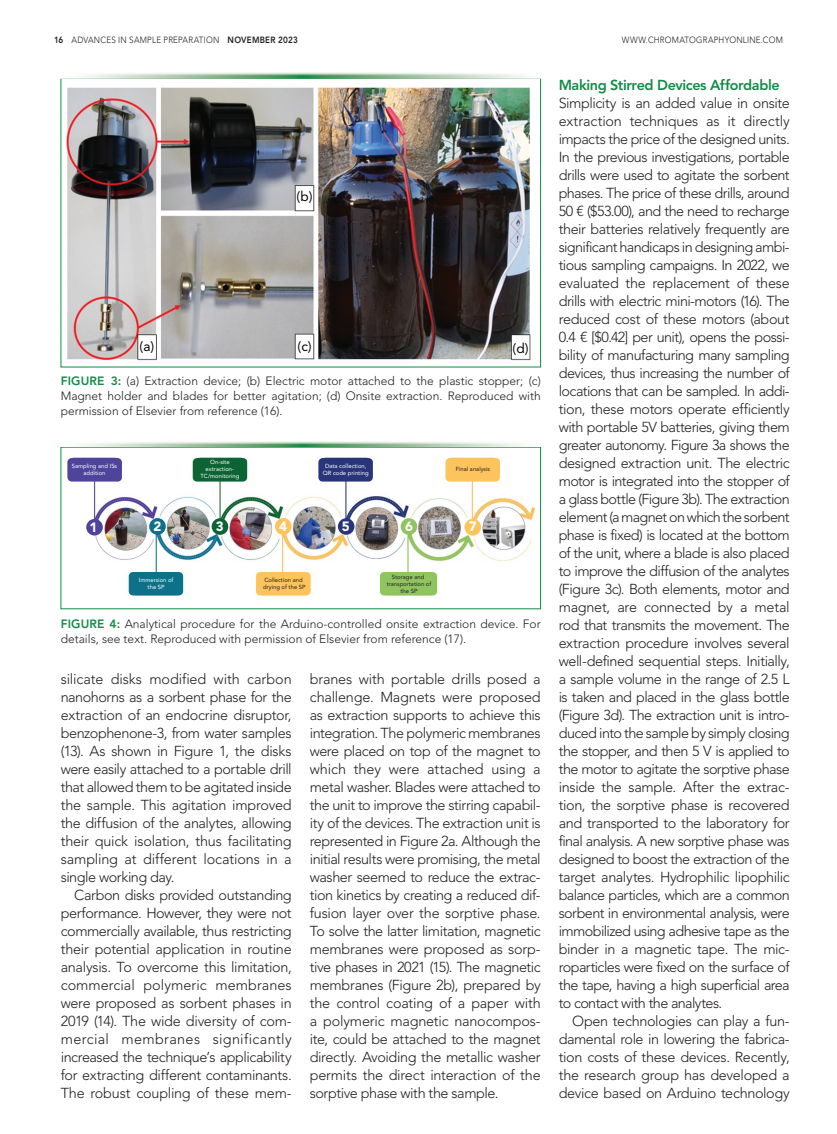
<style>
.page{position:relative;width:837px;height:1134px;background:#fff}
.page>*{position:absolute;margin:0;border:0;box-sizing:border-box;transform-origin:0 0}
.text_noindent{font:300 14.4px/18px "Avenir LT Std";letter-spacing:-.04em;color:#231f20;text-align:justify}
.text{font:300 14.4px/18px "Avenir LT Std";letter-spacing:-.02em;color:#231f20;text-align:justify}
.subhead{font:800 14.4px "Avenir LT Std";letter-spacing:-.03em;color:#128c47}
.t1{font:13.65px "Avenir LT Std";color:#040503}
.t2{font:900 13.35px "Avenir LT Std";color:#fff}
.figure_caption{font:300 12px/15px "Avenir LT Std";color:#231f20;text-align:justify}
.t3{font:300 9px "Avenir LT Std";letter-spacing:.025em;color:#231f20;scale:.9 1}
.t4{font:5.85px/7.1px "Avenir LT Std";color:#fff;text-align:center}
.t5{font:5.85px/7.1px "Avenir LT Std";color:#231f20}
.s1{font-weight:800}
.s2{font-weight:800;color:#128c47}
</style>
<div class="page">
<img style="left:66px;top:87px;width:464px;height:273px">
<div style="left:141px;top:338px;width:13px;height:18px;background:#fff"></div>
<div style="left:298px;top:189px;width:13px;height:19px;background:#fff"></div>
<div style="left:298px;top:338px;width:14px;height:18px;background:#fff"></div>
<div style="left:514px;top:337px;width:12px;height:18px;background:#fff"></div>
<svg style="left:82px;top:72px;width:442px;height:6px"></svg>
<img style="left:67px;top:458px;width:469px;height:137px">
<div style="left:68px;top:458px;width:54px;height:24px;background:#4f449c;border-radius:4px"></div>
<div style="left:193px;top:458px;width:54px;height:24px;background:#0c6334;border-radius:4px"></div>
<div style="left:318px;top:458px;width:55px;height:24px;background:#28357b;border-radius:4px"></div>
<div style="left:446px;top:458px;width:54px;height:24px;background:#fdc35c;border-radius:4px"></div>
<div style="left:380px;top:572px;width:57px;height:23px;background:#8fc45f;border-radius:4px"></div>
<div style="left:256px;top:572px;width:54px;height:23px;background:#fdc35c;border-radius:4px"></div>
<div style="left:129px;top:572px;width:54px;height:23px;background:#0d7189;border-radius:4px"></div>
<div style="left:86px;top:519px;width:17px;height:17px;background:#4f449c;border-radius:50%"></div>
<div style="left:149px;top:518px;width:17px;height:17px;background:#0d7189;border-radius:50%"></div>
<div style="left:212px;top:518px;width:16px;height:17px;background:#0c6334;border-radius:50%"></div>
<div style="left:275px;top:518px;width:17px;height:17px;background:#fdc35c;border-radius:50%"></div>
<div style="left:464px;top:519px;width:17px;height:16px;background:#fdc35c;border-radius:50%"></div>
<div style="left:401px;top:518px;width:16px;height:17px;background:#8fc45f;border-radius:50%"></div>
<div style="left:338px;top:518px;width:16px;height:17px;background:#28357b;border-radius:50%"></div>
<svg style="left:82px;top:441px;width:442px;height:6px"></svg>
<p class="t3" style="left:54px;top:34px;width:272px"><span class="s1">16</span> ADVANCES IN SAMPLE PREPARATION <span class="s1">NOVEMBER 2023</span></p>
<p class="t3" style="left:622px;top:34px;width:180px">WWW.CHROMATOGRAPHYONLINE.COM</p>
<p class="t1" style="left:140px;top:339px;width:16px">(a)</p>
<p class="t1" style="left:297px;top:189px;width:18px">(b)</p>
<p class="t1" style="left:297px;top:338px;width:16px">(c)</p>
<p class="t1" style="left:513px;top:340px;width:18px">(d)</p>
<p class="figure_caption" style="left:61px;top:373px;width:482px"><span class="s2">FIGURE 3:</span> (a) Extraction device; (b) Electric motor attached to the plastic stopper; (c)<br>Magnet holder and blades for better agitation; (d) Onsite extraction. Reproduced with permission of Elsevier from reference (16).</p>
<p class="t4" style="left:72px;top:462px;width:47px">Sampling and ISs addition</p>
<p class="t4" style="left:200px;top:459px;width:40px">On-site extraction-<br>TC/monitoring</p>
<p class="t4" style="left:323px;top:462px;width:47px">Data collection,<br>QR code printing</p>
<p class="t5" style="left:456px;top:466px;width:36px">Final analysis</p>
<p class="t2" style="left:90px;top:519px;width:9px">1</p>
<p class="t2" style="left:153px;top:518px;width:9px">2</p>
<p class="t2" style="left:216px;top:518px;width:9px">3</p>
<p class="t2" style="left:279px;top:518px;width:9px">4</p>
<p class="t2" style="left:342px;top:518px;width:9px">5</p>
<p class="t2" style="left:405px;top:518px;width:9px">6</p>
<p class="t2" style="left:469px;top:518px;width:9px">7</p>
<p class="t4" style="left:139px;top:576px;width:36px">Immersion of the SP</p>
<p class="t5" style="left:263px;top:576px;width:44px">Collection and drying of the SP</p>
<p class="t5" style="left:387px;top:573px;width:46px;text-align:center">Storage and transportation of the SP</p>
<p class="figure_caption" style="left:61px;top:616px;width:482px"><span class="s2">FIGURE 4:</span> Analytical procedure for the Arduino-controlled onsite extraction device. For details, see text. Reproduced with permission of Elsevier from reference (17).</p>
<p class="text" style="left:61px;top:670px;width:233px">silicate disks modified with carbon nanohorns as a sorbent phase for the extraction of an endocrine disruptor, benzophenone-3, from water samples (13). As shown in Figure 1, the disks were easily attached to a portable drill that allowed them to be agitated inside the sample. This agitation improved the diffusion of the analytes, allowing their quick isolation, thus facilitating sampling at different locations in a single working day.</p>
<p class="text" style="left:61px;top:886px;width:233px;text-indent:14px">Carbon disks provided outstanding performance. However, they were not commercially available, thus restricting their potential application in routine analysis. To overcome this limitation, commercial polymeric membranes were proposed as sorbent phases in 2019 (14). The wide diversity of com&shy;mercial membranes significantly increased the technique’s applicability for extracting different contaminants.<br>The robust coupling of these mem-</p>
<p class="text" style="left:310px;top:670px;width:233px">branes with portable drills posed a challenge. Magnets were proposed as extraction supports to achieve this integration. The polymeric membranes were placed on top of the magnet to which they were attached using a metal washer. Blades were attached to the unit to improve the stirring capabil&shy;ity of the devices. The extraction unit is represented in Figure 2a. Although the initial results were promising, the metal washer seemed to reduce the extrac&shy;tion kinetics by creating a reduced dif&shy;fusion layer over the sorptive phase.<br>To solve the latter limitation, magnetic membranes were proposed as sorp&shy;tive phases in 2021 (15). The magnetic membranes (Figure 2b), prepared by the control coating of a paper with a polymeric magnetic nanocompos&shy;ite, could be attached to the magnet directly. Avoiding the metallic washer permits the direct interaction of the sorptive phase with the sample.</p>
<p class="subhead" style="left:559px;top:76px;width:222px">Making Stirred Devices Affordable</p>
<p class="text_noindent" style="left:559px;top:94px;width:233px">Simplicity is an added value in onsite extraction techniques as it directly impacts the price of the designed units.<br>In the previous investigations, portable drills were used to agitate the sorbent phases. The price of these drills, around 50 € ($53.00), and the need to recharge their batteries relatively frequently are significant handicaps in designing ambi&shy;tious sampling campaigns. In 2022, we evaluated the replacement of these drills with electric mini-motors (16). The reduced cost of these motors (about 0.4 € [$0.42] per unit), opens the possi&shy;bility of manufacturing many sampling devices, thus increasing the number of locations that can be sampled. In addi&shy;tion, these motors operate efficiently with portable 5V batteries, giving them greater autonomy. Figure 3a shows the designed extraction unit. The electric motor is integrated into the stopper of a glass bottle (Figure 3b). The extraction element (a magnet on which the sorbent phase is fixed) is located at the bottom of the unit, where a blade is also placed to improve the diffusion of the analytes (Figure 3c). Both elements, motor and magnet, are connected by a metal rod that transmits the movement. The extraction procedure involves several well-defined sequential steps. Initially, a sample volume in the range of 2.5 L is taken and placed in the glass bottle (Figure 3d). The extraction unit is intro&shy;duced into the sample by simply closing the stopper, and then 5 V is applied to the motor to agitate the sorptive phase inside the sample. After the extrac&shy;tion, the sorptive phase is recovered and transported to the laboratory for final analysis. A new sorptive phase was designed to boost the extraction of the target analytes. Hydrophilic lipophilic balance particles, which are a common sorbent in environmental analysis, were immobilized using adhesive tape as the binder in a magnetic tape. The mic&shy;roparticles were fixed on the surface of the tape, having a high superficial area to contact with the analytes.</p>
<p class="text" style="left:559px;top:1012px;width:233px;text-indent:14px">Open technologies can play a fun&shy;damental role in lowering the fabrica&shy;tion costs of these devices. Recently, the research group has developed a device based on Arduino technology</p>
</div>
